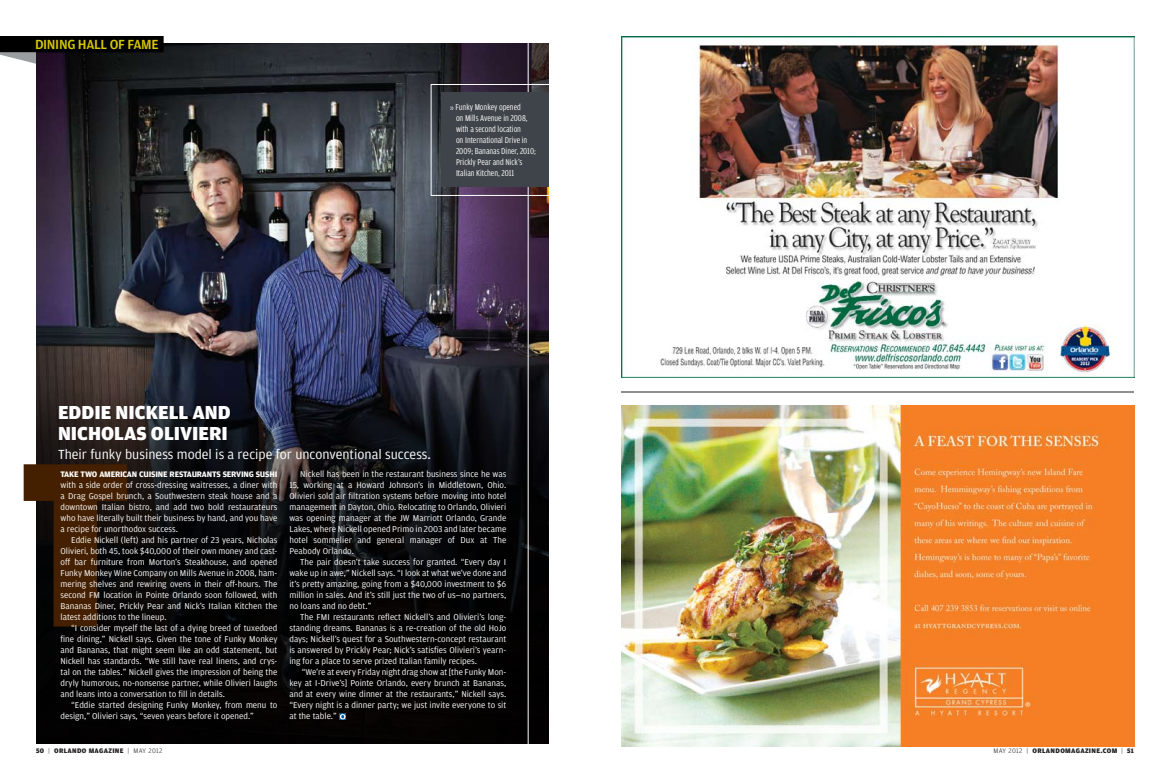
<style>
.page{position:relative;width:1170px;height:783px;background:#fff}
.page>*{position:absolute;margin:0;border:0;box-sizing:border-box;transform-origin:0 0}
.t1{font:900 249.3px "Amplitude Cond";color:#441f00}
.t2{font:900 20px/21px "Amplitude";color:#fff}
.t3{font:14px "Amplitude";color:#fff}
.t4{font:500 14px "Amplitude";letter-spacing:-.025em;color:#d8c800}
.t5{font:9px/11px "Amplitude";color:#fff;text-align:justify}
.t6{font:9px/11px "Amplitude Cond";color:#fff}
.t7{font:700 8.5px "Amplitude";letter-spacing:-.025em;color:#fff}
.t8{font:900 7px "Amplitude";letter-spacing:.05em;color:#231f20}
.s1{font-weight:300}
</style>
<div class="page">
<svg style="left:0;top:52px;width:36px;height:12px"></svg>
<img style="left:36px;top:44px;width:513px;height:332px">
<svg style="left:36px;top:376px;width:513px;height:368px;background:#0c0b0e"></svg>
<svg style="left:339px;top:713px;width:7px;height:7px"></svg>
<svg style="left:340px;top:714px;width:6px;height:5px"></svg>
<svg style="left:431px;top:84px;width:118px;height:112px;background:#504954"></svg>
<hr style="left:528px;top:36px;width:1px;height:708px;background:#fff">
<div style="left:441px;top:93px;width:108px;height:94px;background:#3e4449"></div>
<div style="left:0;top:36px;width:164px;height:16px;background:#000"></div>
<img style="left:621px;top:405px;width:513px;height:342px">
<hr style="left:621px;top:392px;width:513px;height:1px;background:#231f20">
<img style="left:621px;top:36px;width:513px;height:342px">
<h3 class="t4" style="left:35px;top:36px;width:125px">DINING HALL OF FAME</h3>
<p class="t6" style="left:456px;top:102px;width:81px;text-indent:-6px">›› Funky Monkey opened<br>on Mills Avenue in 2008, with a second location<br>on International Drive in<br>2009; Bananas Diner, 2010;<br>Prickly Pear and Nick’s<br>Italian Kitchen, 2011</p>
<h2 class="t2" style="left:58px;top:401px;width:174px">EDDIE NICKELL AND<br>NICHOLAS OLIVIERI</h2>
<h3 class="t3" style="left:58px;top:446px;width:375px">Their funky business model is a recipe for unconventional success.</h3>
<h1 class="t1" style="left:19px;top:387px;width:114px">T</h1>
<p class="t7" style="left:60px;top:469px;width:50px">TAKE TWO AMERICAN</p>
<p class="t7" style="left:139px;top:469px;width:5px">CUISINE</p>
<p class="t7" style="left:170px;top:469px;width:6px">RESTAURANTS</p>
<p class="t7" style="left:223px;top:469px;width:39px">SERVING SUSHI</p>
<p class="t5" style="left:60px;top:479px;width:218px">with a side order of cross-dressing waitresses, a diner with a Drag Gospel brunch, a Southwestern steak house and a downtown Italian bistro, and add two bold restaurateurs who have literally built their business by hand, and you have a recipe for unorthodox success.</p>
<p class="t5" style="left:60px;top:534px;width:218px;text-indent:11px">Eddie Nickell (left) and his partner of 23 years, Nicholas Olivieri, both 45, took $40,000 of their own money and cast&shy;off bar furniture from Morton’s Steakhouse, and opened Funky Monkey Wine Company on Mills Avenue in 2008, ham&shy;mering shelves and rewiring ovens in their off-hours. The second FM location in Pointe Orlando soon followed, with Bananas Diner, Prickly Pear and Nick’s Italian Kitchen the latest additions to the lineup.</p>
<p class="t5" style="left:60px;top:622px;width:218px;text-indent:11px">“I consider myself the last of a dying breed of tuxedoed fine dining,” Nickell says. Given the tone of Funky Monkey and Bananas, that might seem like an odd statement, but Nickell has standards. “We still have real linens, and crys&shy;tal on the tables.” Nickell gives the impression of being the dryly humorous, no-nonsense partner, while Olivieri laughs and leans into a conversation to fill in details.</p>
<p class="t5" style="left:60px;top:699px;width:218px;text-indent:11px">“Eddie started designing Funky Monkey, from menu to design,” Olivieri says, “seven years before it opened.”</p>
<p class="t5" style="left:289px;top:469px;width:218px;text-indent:11px">Nickell has been in the restaurant business since he was 15, working at a Howard Johnson’s in Middletown, Ohio.<br>Olivieri sold air filtration systems before moving into hotel management in Dayton, Ohio. Relocating to Orlando, Olivieri was opening manager at the JW Marriott Orlando, Grande Lakes, where Nickell opened Primo in 2003 and later became hotel sommelier and general manager of Dux at The Peabody Orlando.</p>
<p class="t5" style="left:289px;top:557px;width:218px;text-indent:11px">The pair doesn’t take success for granted. “Every day I wake up in awe,” Nickell says. “I look at what we’ve done and it’s pretty amazing, going from a $40,000 investment to $6 million in sales. And it’s still just the two of us—no partners, no loans and no debt.”</p>
<p class="t5" style="left:289px;top:612px;width:218px;text-indent:11px">The FMI restaurants reflect Nickell’s and Olivieri’s long&shy;standing dreams. Bananas is a re-creation of the old HoJo days; Nickell’s quest for a Southwestern-concept restaurant is answered by Prickly Pear; Nick’s satisfies Olivieri’s yearn&shy;ing for a place to serve prized Italian family recipes.</p>
<p class="t5" style="left:289px;top:667px;width:218px;text-indent:12px">“We’re at every Friday night drag show at [the Funky Mon&shy;key at I-Drive’s] Pointe Orlando, every brunch at Bananas, and at every wine dinner at the restaurants,” Nickell says. “Every night is a dinner party; we just invite everyone to sit at the table.”</p>
<p class="t8" style="left:36px;top:746px;width:128px">50 <span class="s1">|</span> ORLANDO MAGAZINE <span class="s1">| MAY 2012</span></p>
<p class="t8" style="left:994px;top:746px;width:142px"><span class="s1">MAY 2012 |</span> ORLANDOMAGAZINE.COM <span class="s1">|</span> 51</p>
</div>
